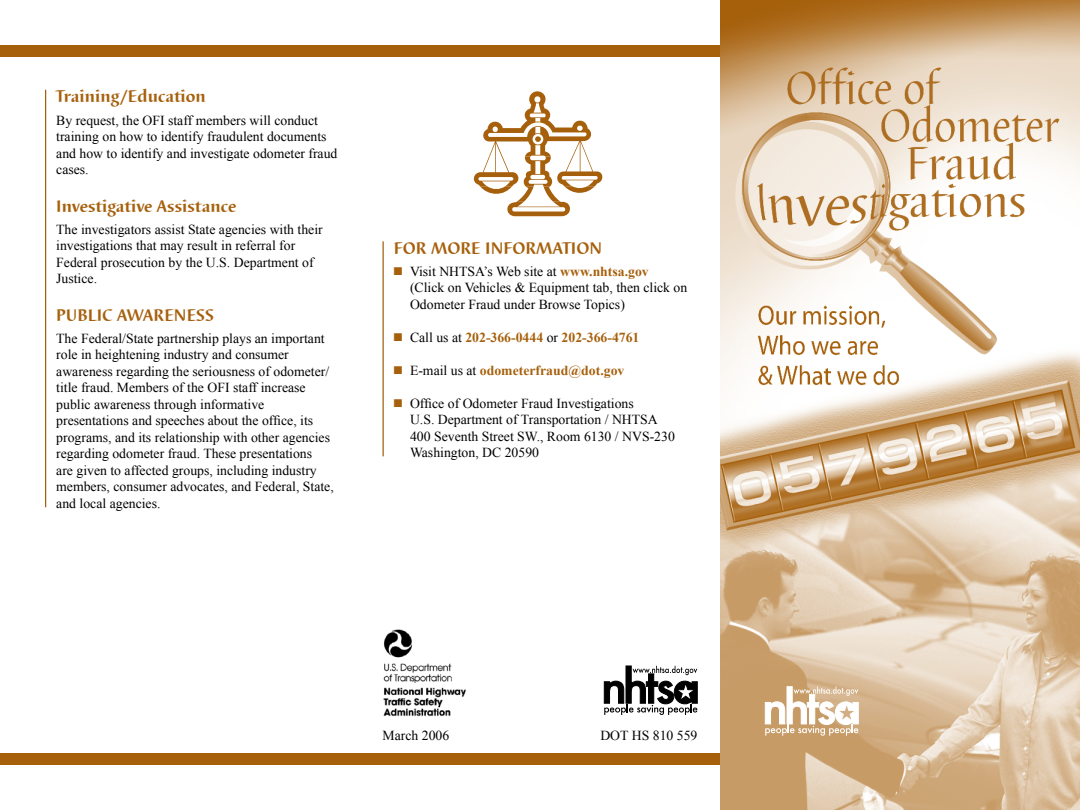
<style>
.page{position:relative;width:1080px;height:810px;background:#fff}
.page>*{position:absolute;margin:0;border:0;box-sizing:border-box;transform-origin:0 0}
.t1{font:700 17.5px "Barbedor T";color:#a6600c}
.t2{font:13.75px/16.5px "Times New Roman";color:#000}
.t3{font:700 13.75px "Times New Roman";color:#a6600c}
.s1{color:#a6600c}
.s2{font-weight:700;color:#a6600c}
.s3{font-weight:400;color:#000}
</style>
<div class="page">
<div style="left:0;top:754px;width:738px;height:11px;background:#a6600c"></div>
<div style="left:0;top:45px;width:738px;height:11px;background:#a6600c"></div>
<img style="left:720px;top:0;width:360px;height:810px">
<svg style="left:604px;top:666px;width:94px;height:49px"></svg>
<svg style="left:765px;top:686px;width:94px;height:50px"></svg>
<img style="left:383px;top:629px;width:83px;height:88px">
<svg style="left:474px;top:91px;width:128px;height:125px"></svg>
<hr style="left:45px;top:90px;width:1px;height:417px;background:#a6600c">
<hr style="left:382px;top:241px;width:2px;height:215px;background:#a6600c">
<p class="t1" style="left:56px;top:87px;width:151px">Training/Education</p>
<p class="t2" style="left:56px;top:112px;width:283px">By request, the OFI staff members will conduct training on how to identify fraudulent documents and how to identify and investigate odometer fraud cases.</p>
<p class="t1" style="left:56px;top:196px;width:182px">Investigative Assistance</p>
<p class="t2" style="left:56px;top:221px;width:268px">The investigators assist State agencies with their investigations that may result in referral for Federal prosecution by the U.S. Department of Justice.</p>
<p class="t1" style="left:56px;top:305px;width:159px">Public Awareness</p>
<p class="t2" style="left:56px;top:330px;width:279px">The Federal/State partnership plays an important role in heightening industry and consumer awareness regarding the seriousness of odometer/ title fraud. Members of the OFI staff increase public awareness through informative presentations and speeches about the office, its programs, and its relationship with other agencies regarding odometer fraud. These presentations<br>are given to affected groups, including industry members, consumer advocates, and Federal, State, and local agencies.</p>
<p class="t1" style="left:394px;top:238px;width:154px">For More Informati</p>
<p class="t1" style="left:576px;top:238px;width:27px">on</p>
<p class="t2" style="left:410px;top:263px;width:279px;text-indent:-16px"><span class="s1">■</span> Visit NHTSA’s Web site at <span class="s2">www.nhtsa.gov<br></span>(Click on Vehicles &amp; Equipment tab, then click on<br>Odometer Fraud under Browse Topics)</p>
<p class="t3" style="left:394px;top:329px;width:247px">■ <span class="s3">Call us at</span> 202-366-0444 <span class="s3">or</span> 202-366-4761</p>
<p class="t3" style="left:394px;top:362px;width:232px">■ <span class="s3">E-mail us at</span> odometerfraud@dot.gov</p>
<p class="t2" style="left:410px;top:395px;width:266px;text-indent:-16px"><span class="s1">■</span> Office of Odometer Fraud Investigations<br>U.S. Department of Transportation / NHTSA 400 Seventh Street SW., Room 6130 / NVS-230<br>Washington, DC 20590</p>
<p class="t2" style="left:382px;top:726px;width:68px">March 2006</p>
<p class="t2" style="left:600px;top:726px;width:99px">DOT HS 810 559</p>
</div>
